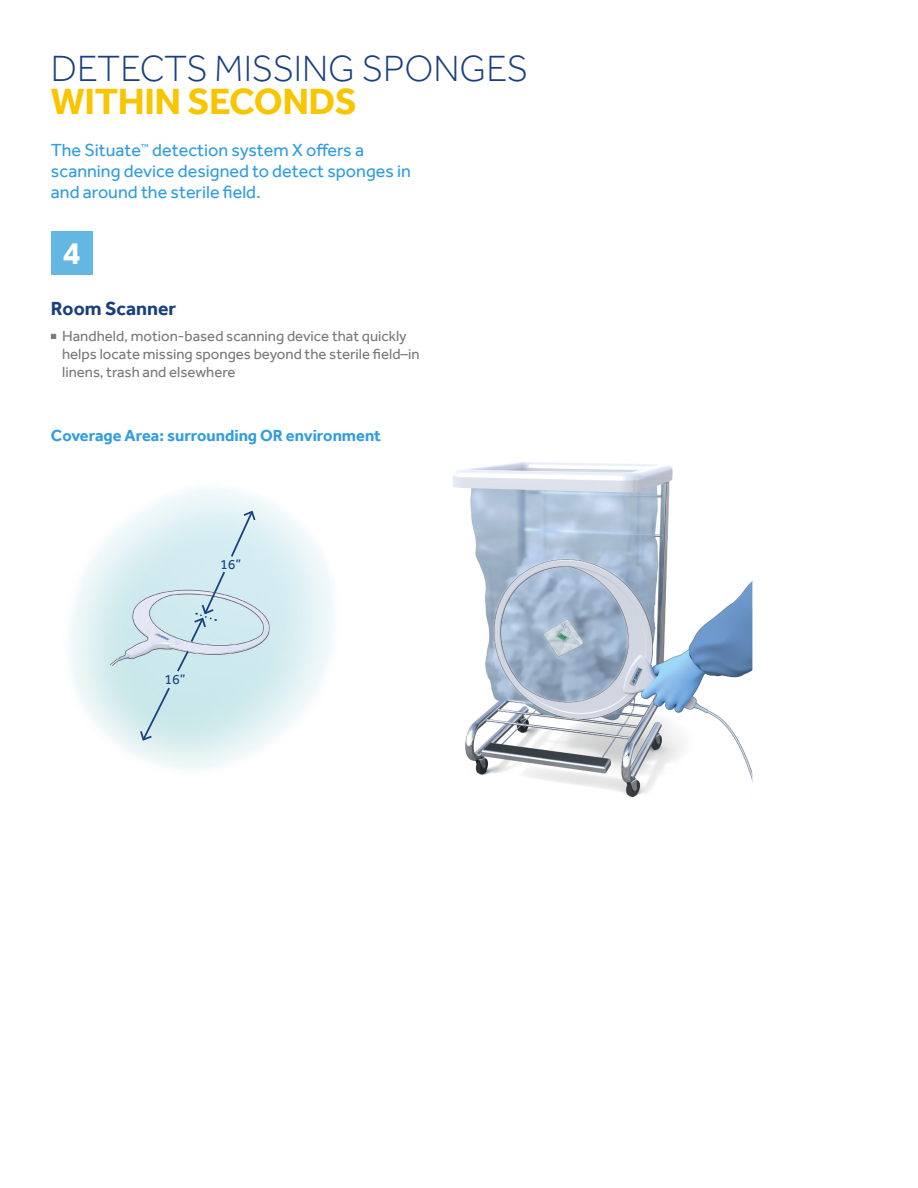
<style>
.page{position:relative;width:918px;height:1188px;background:#fff}
.page>*{position:absolute;margin:0;border:0;box-sizing:border-box;transform-origin:0 0}
.t1{font:300 37.5px "Effra";color:#19407d}
.t2{font:700 37.5px "Effra";letter-spacing:-.01em;color:#f8c500}
.t3{font:700 33px "Effra";color:#fff}
.t4{font:700 19.5px "Effra";color:#19407d}
.t5{font:18px/21px "Effra";color:#319de0}
.t6{font:700 16.5px "Effra";color:#319de0}
.t7{font:15px/18px "Effra";color:#77797c}
.t8{font:14.1px "Effra";color:#19407d}
</style>
<div class="page">
<img style="left:452px;top:462px;width:300px;height:336px">
<img style="left:70px;top:489px;width:263px;height:281px">
<svg style="left:229px;top:509px;width:28px;height:50px"></svg>
<svg style="left:139px;top:686px;width:32px;height:56px;background:#c0dce2"></svg>
<svg style="left:176px;top:570px;width:51px;height:103px;background:#c6dee6"></svg>
<div style="left:51px;top:232px;width:42px;height:43px;background:#64b7e2"></div>
<h1 class="t1" style="left:51px;top:47px;width:478px">DETECTS MISSING SPONGES</h1>
<h1 class="t2" style="left:51px;top:79px;width:307px">WITHIN SECONDS</h1>
<p class="t5" style="left:51px;top:139px;width:362px">The Situate<sup>™</sup> detection system X offers a scanning device designed to detect sponges in and around the sterile field.</p>
<h2 class="t3" style="left:63px;top:232px;width:19px">4</h2>
<h3 class="t4" style="left:51px;top:297px;width:127px">Room Scanner</h3>
<p class="t7" style="left:62px;top:327px;width:359px;text-indent:-11px">■ Handheld, motion-based scanning device that quickly helps locate missing sponges beyond the sterile field–in linens, trash and elsewhere</p>
<p class="t6" style="left:51px;top:425px;width:332px">Coverage Area: surrounding OR environment</p>
<p class="t8" style="left:220px;top:556px;width:23px">16”</p>
<p class="t8" style="left:164px;top:671px;width:23px">16”</p>
</div>
